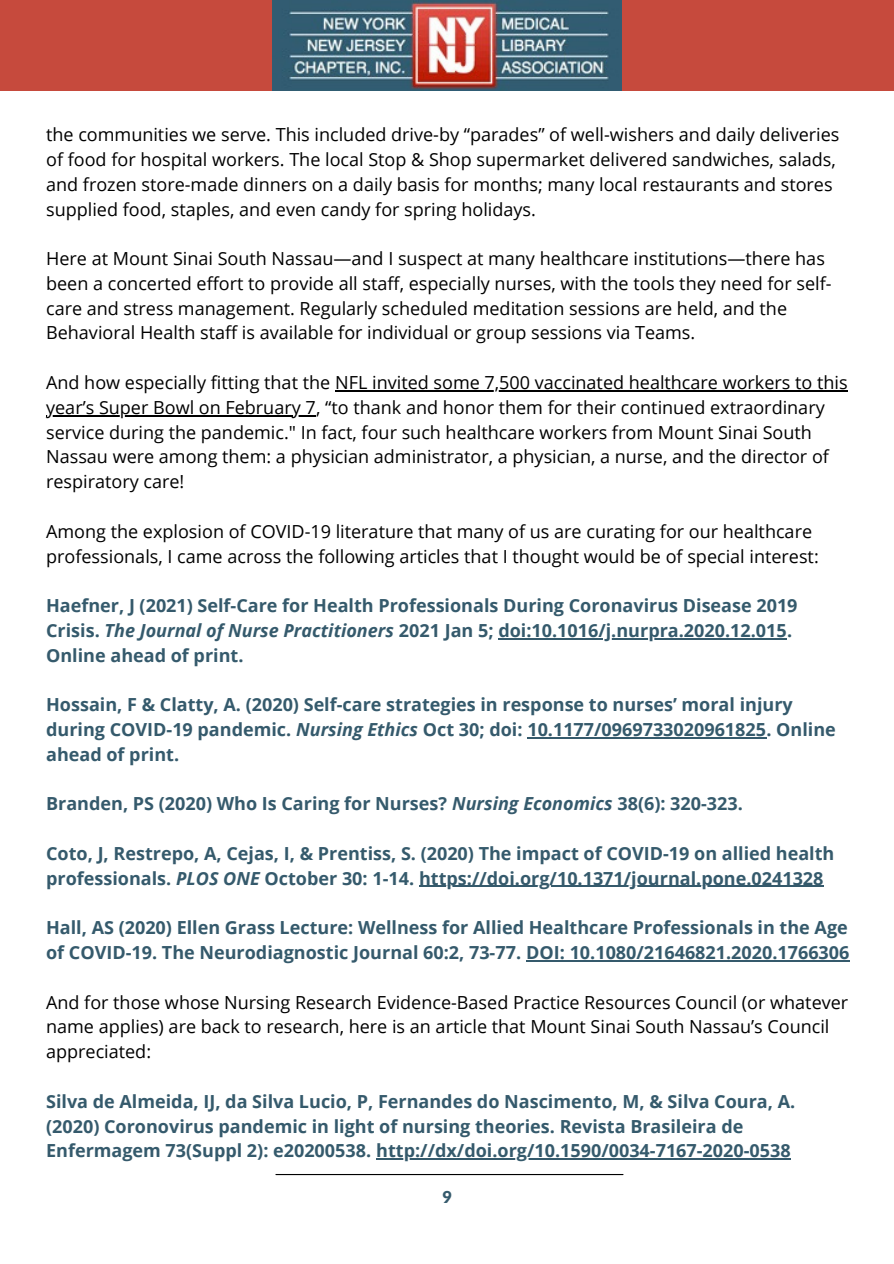
<style>
.page{position:relative;width:894px;height:1264px;background:#fff}
.page>*{position:absolute;margin:0;border:0;box-sizing:border-box;transform-origin:0 0}
.t1{font:18px/24.8px "Open Sans";color:#000}
.t2{font:700 18px/24.8px "Open Sans";color:#355a6c}
.t3{font:900 16.5px "Lato Latin";color:#355a6c}
.s1{font-style:italic}
</style>
<div class="page">
<div style="left:0;top:0;width:893px;height:91px;background:#c64a3d"></div>
<img style="left:272px;top:0;width:349px;height:90px">
<hr style="left:276px;top:1173px;width:346px;height:2px;background:#000">
<hr style="left:335px;top:390px;width:512px;height:1px;background:#000">
<hr style="left:46px;top:415px;width:270px;height:1px;background:#000">
<hr style="left:498px;top:638px;width:288px;height:1px;background:#355a6c">
<hr style="left:527px;top:737px;width:239px;height:1px;background:#355a6c">
<hr style="left:419px;top:885px;width:404px;height:2px;background:#355a6c">
<hr style="left:526px;top:960px;width:323px;height:1px;background:#355a6c">
<hr style="left:376px;top:1158px;width:414px;height:1px;background:#355a6c">
<p class="t1" style="left:46px;top:122px;width:794px">the communities we serve. This included drive-by “parades” of well-wishers and daily deliveries of food for hospital workers. The local Stop &amp; Shop supermarket delivered sandwiches, salads, and frozen store-made dinners on a daily basis for months; many local restaurants and stores supplied food, staples, and even candy for spring holidays.</p>
<p class="t1" style="left:46px;top:246px;width:786px">Here at Mount Sinai South Nassau—and I suspect at many healthcare institutions—there has been a concerted effort to provide all staff, especially nurses, with the tools they need for self&shy;care and stress management. Regularly scheduled meditation sessions are held, and the Behavioral Health staff is available for individual or group sessions via Teams.</p>
<p class="t1" style="left:46px;top:369px;width:802px">And how especially fitting that the NFL invited some 7,500 vaccinated healthcare workers to this year’s Super Bowl on February 7, “to thank and honor them for their continued extraordinary service during the pandemic." In fact, four such healthcare workers from Mount Sinai South Nassau were among them: a physician administrator, a physician, a nurse, and the director of respiratory care!</p>
<p class="t1" style="left:46px;top:518px;width:774px">Among the explosion of COVID-19 literature that many of us are curating for our healthcare professionals, I came across the following articles that I thought would be of special interest:</p>
<p class="t2" style="left:46px;top:592px;width:752px">Haefner, J (2021) Self-Care for Health Professionals During Coronavirus Disease 2019<br>Crisis. <span class="s1">The Journal of Nurse Practitioners</span> 2021 Jan 5; doi:10.1016/j.nurpra.2020.12.015.<br>Online ahead of print.</p>
<p class="t2" style="left:46px;top:691px;width:791px">Hossain, F &amp; Clatty, A. (2020) Self-care strategies in response to nurses’ moral injury during COVID-19 pandemic. <span class="s1">Nursing Ethics</span> Oct 30; doi: 10.1177/0969733020961825. Online ahead of print.</p>
<p class="t2" style="left:46px;top:791px;width:698px">Branden, PS (2020) Who Is Caring for Nurses? <span class="s1">Nursing Economics</span> 38(6): 320-323.</p>
<p class="t2" style="left:46px;top:840px;width:789px">Coto, J, Restrepo, A, Cejas, I, &amp; Prentiss, S. (2020) The impact of COVID-19 on allied health professionals. <span class="s1">PLOS ONE</span> October 30: 1-14. https://doi.org/10.1371/journal.pone.0241328</p>
<p class="t2" style="left:46px;top:914px;width:804px">Hall, AS (2020) Ellen Grass Lecture: Wellness for Allied Healthcare Professionals in the Age of COVID-19. The Neurodiagnostic Journal 60:2, 73-77. DOI: 10.1080/21646821.2020.1766306</p>
<p class="t1" style="left:46px;top:989px;width:803px">And for those whose Nursing Research Evidence-Based Practice Resources Council (or whatever name applies) are back to research, here is an article that Mount Sinai South Nassau’s Council appreciated:</p>
<p class="t2" style="left:46px;top:1088px;width:750px">Silva de Almeida, IJ, da Silva Lucio, P, Fernandes do Nascimento, M, &amp; Silva Coura, A.</p>
<p class="t2" style="left:46px;top:1113px;width:745px">(2020) Coronovirus pandemic in light of nursing theories. Revista Brasileira de<br>Enfermagem 73(Suppl 2): e20200538. http://dx/doi.org/10.1590/0034-7167-2020-0538</p>
<p class="t3" style="left:442px;top:1189px;width:11px">9</p>
</div>
